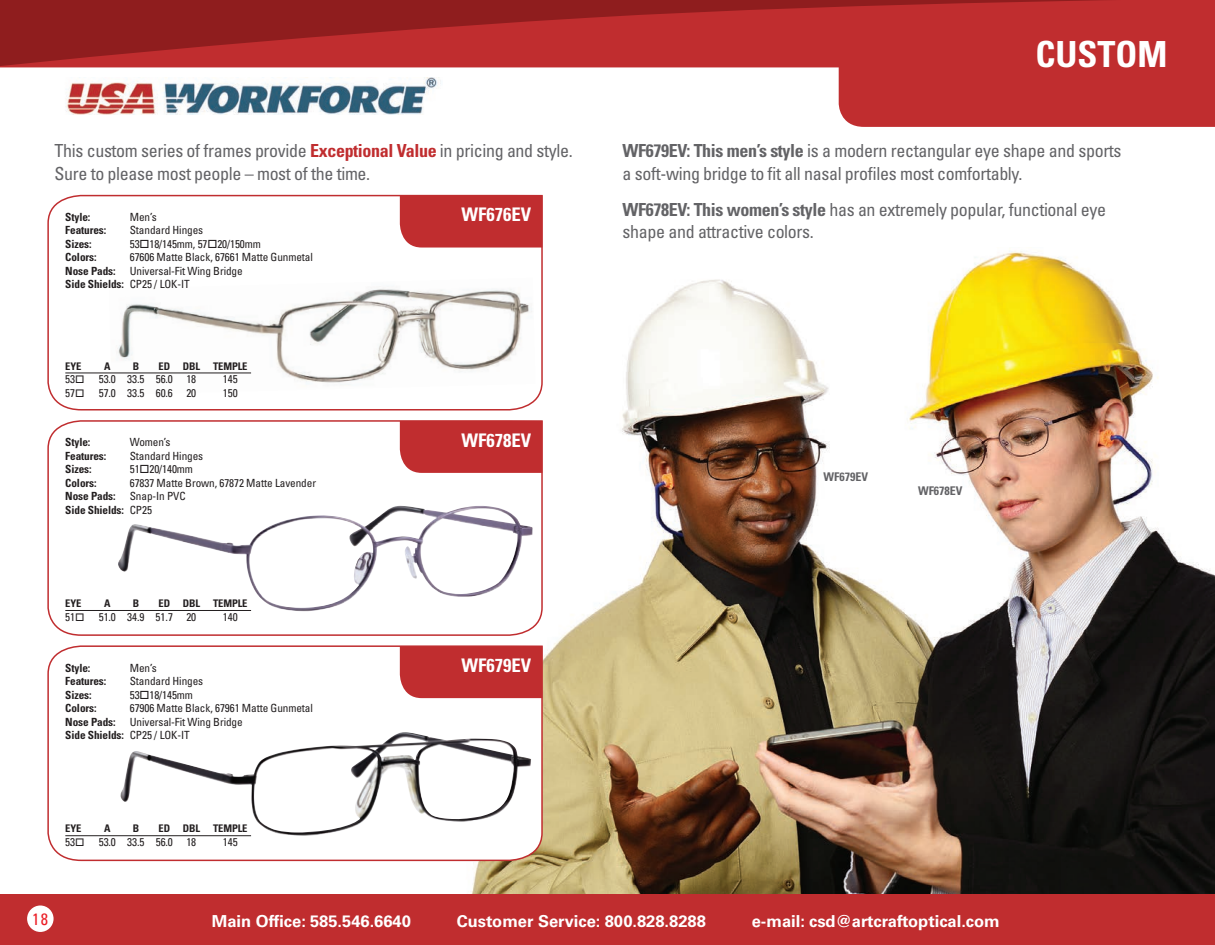
<style>
.page{position:relative;width:1215px;height:945px;background:#fff}
.page>*{position:absolute;margin:0;border:0;box-sizing:border-box;transform-origin:0 0}
.t1{font:700 condensed 36px "Univers LT Std";color:#fff}
.t2{font:700 condensed 18.75px "Univers LT Std";color:#fff}
.t3{font:condensed 18px/22.5px "Univers LT Std";letter-spacing:-.02em;color:#636366}
.t4{font:700 16.5px "Univers LT Std";color:#fff}
.t5{font:condensed 16.5px "Univers LT Std";color:#eb1d25}
.t6{font:700 condensed 12px "Univers LT Std";color:#636366}
.t7{font:condensed 11.25px "Univers LT Std";letter-spacing:-.01em;color:#231f20}
.t8{font:700 condensed 11.25px "Univers LT Std";letter-spacing:-.01em;color:#231f20}
.t9{font:700 condensed 10.5px "Univers LT Std";letter-spacing:-.01em;color:#231f20}
.s1{font-weight:700;color:#c02d2f}
.s2{font-weight:400}
.s3{font-weight:700}
</style>
<div class="page">
<img style="left:456px;top:251px;width:759px;height:644px">
<svg style="left:47px;top:194px;width:497px;height:217px"></svg>
<img style="left:109px;top:278px;width:426px;height:117px">
<div style="left:400px;top:196px;width:142px;height:52px;background:#c02d2f"></div>
<hr style="left:65px;top:373px;width:186px;height:1px;background:#231f20">
<svg style="left:47px;top:419px;width:497px;height:218px"></svg>
<img style="left:117px;top:506px;width:403px;height:106px">
<div style="left:400px;top:421px;width:142px;height:52px;background:#c02d2f"></div>
<hr style="left:65px;top:610px;width:186px;height:1px;background:#231f20">
<svg style="left:47px;top:645px;width:497px;height:217px"></svg>
<img style="left:120px;top:732px;width:411px;height:105px">
<div style="left:400px;top:646px;width:142px;height:52px;background:#c02d2f"></div>
<hr style="left:65px;top:835px;width:186px;height:1px;background:#231f20">
<svg style="left:0;top:67px;width:1215px;height:60px"></svg>
<svg style="left:0;top:0;width:1215px;height:67px;fill:#c02d2f"></svg>
<div style="left:0;top:895px;width:1215px;height:50px;background:#c02d2f"></div>
<div style="left:27px;top:906px;width:27px;height:26px;background:#fff;border-radius:50%"></div>
<img style="left:55px;top:77px;width:388px;height:37px">
<p class="t3" style="left:55px;top:139px;width:520px">This custom series of frames provide <span class="s1">Exceptional Value</span> in pricing and style.<br>Sure to please most people – most of the time.</p>
<p class="t8" style="left:65px;top:210px;width:27px">Style:</p>
<p class="t7" style="left:130px;top:210px;width:28px">Men’s</p>
<p class="t2" style="left:461px;top:203px;width:71px">WF676EV</p>
<p class="t8" style="left:65px;top:224px;width:42px">Features:</p>
<p class="t7" style="left:130px;top:223px;width:75px">Standard Hinges</p>
<p class="t8" style="left:65px;top:237px;width:28px">Sizes:</p>
<p class="t7" style="left:130px;top:237px;width:133px">53□18/145mm, 57□20/150mm</p>
<p class="t8" style="left:65px;top:251px;width:33px">Colors:</p>
<p class="t7" style="left:130px;top:250px;width:185px">67606 Matte Black, 67661 Matte Gunmetal</p>
<p class="t8" style="left:65px;top:264px;width:52px">Nose Pads:</p>
<p class="t7" style="left:130px;top:264px;width:114px">Universal-Fit Wing Bridge</p>
<p class="t8" style="left:65px;top:278px;width:126px">Side Shields: <span class="s2">CP25 / LOK-IT</span></p>
<p class="t9" style="left:65px;top:359px;width:18px">EYE</p>
<p class="t9" style="left:104px;top:359px;width:8px">A</p>
<p class="t9" style="left:133px;top:359px;width:8px">B</p>
<p class="t9" style="left:159px;top:359px;width:90px">ED DBL TEMPLE</p>
<p class="t7" style="left:65px;top:372px;width:21px">53□</p>
<p class="t7" style="left:99px;top:372px;width:99px">53.0 33.5 56.0 18</p>
<p class="t7" style="left:223px;top:372px;width:16px">145</p>
<p class="t7" style="left:65px;top:385px;width:21px">57□</p>
<p class="t7" style="left:99px;top:385px;width:99px">57.0 33.5 60.6 20</p>
<p class="t7" style="left:223px;top:385px;width:16px">150</p>
<p class="t8" style="left:65px;top:435px;width:27px">Style:</p>
<p class="t7" style="left:130px;top:435px;width:42px">Women’s</p>
<p class="t2" style="left:461px;top:428px;width:71px">WF678EV</p>
<p class="t8" style="left:65px;top:449px;width:42px">Features:</p>
<p class="t7" style="left:130px;top:449px;width:75px">Standard Hinges</p>
<p class="t8" style="left:65px;top:462px;width:28px">Sizes:</p>
<p class="t7" style="left:130px;top:462px;width:65px">51□20/140mm</p>
<p class="t8" style="left:65px;top:476px;width:33px">Colors:</p>
<p class="t7" style="left:130px;top:476px;width:188px">67837 Matte Brown, 67872 Matte Lavender</p>
<p class="t8" style="left:65px;top:489px;width:52px">Nose Pads:</p>
<p class="t7" style="left:130px;top:489px;width:57px">Snap-In PVC</p>
<p class="t8" style="left:65px;top:503px;width:88px">Side Shields: <span class="s2">CP25</span></p>
<p class="t9" style="left:65px;top:597px;width:18px">EYE</p>
<p class="t9" style="left:104px;top:597px;width:8px">A</p>
<p class="t9" style="left:133px;top:597px;width:8px">B</p>
<p class="t9" style="left:159px;top:597px;width:90px">ED DBL TEMPLE</p>
<p class="t7" style="left:65px;top:609px;width:21px">51□</p>
<p class="t7" style="left:99px;top:609px;width:99px">51.0 34.9 51.7 20</p>
<p class="t7" style="left:223px;top:609px;width:16px">140</p>
<p class="t8" style="left:65px;top:661px;width:27px">Style:</p>
<p class="t7" style="left:130px;top:660px;width:28px">Men’s</p>
<p class="t2" style="left:461px;top:654px;width:71px">WF679EV</p>
<p class="t8" style="left:65px;top:674px;width:42px">Features:</p>
<p class="t7" style="left:130px;top:674px;width:75px">Standard Hinges</p>
<p class="t8" style="left:65px;top:688px;width:28px">Sizes:</p>
<p class="t7" style="left:130px;top:687px;width:65px">53□18/145mm</p>
<p class="t8" style="left:65px;top:701px;width:33px">Colors:</p>
<p class="t7" style="left:130px;top:701px;width:185px">67906 Matte Black, 67961 Matte Gunmetal</p>
<p class="t8" style="left:65px;top:715px;width:52px">Nose Pads:</p>
<p class="t7" style="left:130px;top:714px;width:114px">Universal-Fit Wing Bridge</p>
<p class="t8" style="left:65px;top:728px;width:126px">Side Shields: <span class="s2">CP25 / LOK-IT</span></p>
<p class="t9" style="left:65px;top:822px;width:18px">EYE</p>
<p class="t9" style="left:104px;top:822px;width:8px">A</p>
<p class="t9" style="left:133px;top:822px;width:8px">B</p>
<p class="t9" style="left:159px;top:822px;width:90px">ED DBL TEMPLE</p>
<p class="t7" style="left:65px;top:835px;width:21px">53□</p>
<p class="t7" style="left:99px;top:835px;width:99px">53.0 33.5 56.0 18</p>
<p class="t7" style="left:223px;top:835px;width:16px">145</p>
<p class="t1" style="left:1036px;top:32px;width:134px">CUSTOM</p>
<p class="t3" style="left:623px;top:139px;width:500px"><span class="s3">WF679EV: This men’s style</span> is a modern rectangular eye shape and sports a soft-wing bridge to fit all nasal profiles most comfortably.</p>
<p class="t3" style="left:623px;top:198px;width:485px"><span class="s3">WF678EV: This women’s style</span> has an extremely popular, functional eye shape and attractive colors.</p>
<p class="t6" style="left:824px;top:470px;width:46px">WF679EV</p>
<p class="t6" style="left:918px;top:484px;width:46px">WF678EV</p>
<p class="t5" style="left:32px;top:908px;width:17px">18</p>
<p class="t4" style="left:212px;top:912px;width:201px">Main Office: 585.546.6640</p>
<p class="t4" style="left:457px;top:912px;width:251px">Customer Service: 800.828.8288</p>
<p class="t4" style="left:752px;top:912px;width:250px">e-mail: csd@artcraftoptical.com</p>
</div>
